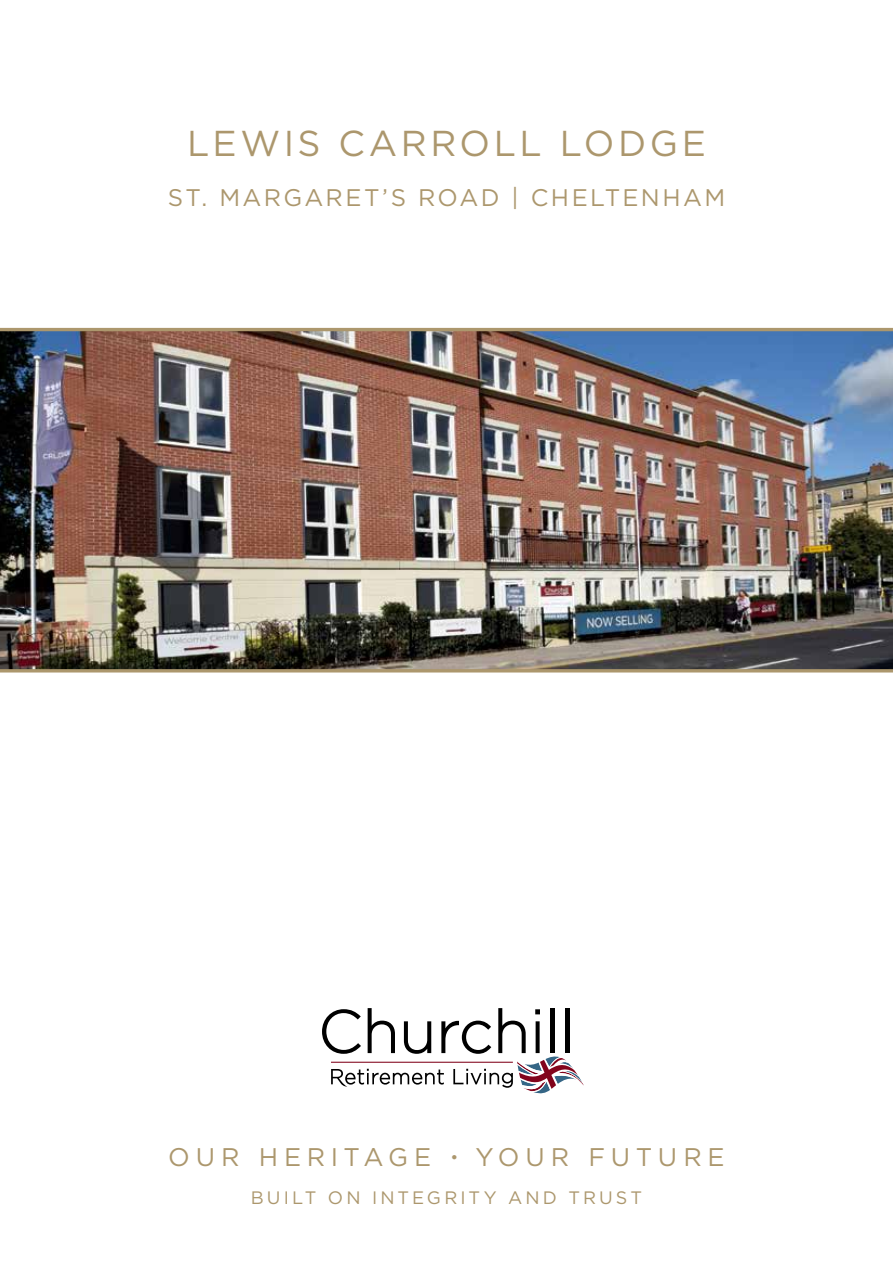
<style>
.page{position:relative;width:893px;height:1263px;background:#fff}
.page>*{position:absolute;margin:0;border:0;box-sizing:border-box;transform-origin:0 0}
.t1{font:36px "Gotham";letter-spacing:.095em;color:#ac976d}
.t2{font:25.5px "Gotham";letter-spacing:.225em;color:#ac976d}
.t3{font:24px "Gotham";letter-spacing:.095em;color:#ac976d}
.t4{font:18px "Gotham";letter-spacing:.17em;color:#ac976d}
.s1{font-size:16.5px}
</style>
<div class="page">
<svg style="left:322px;top:1008px;width:262px;height:86px"></svg>
<img style="left:0;top:331px;width:893px;height:338px">
<hr style="left:0;top:328px;width:893px;height:3px;background:#ac976d">
<hr style="left:0;top:669px;width:893px;height:3px;background:#ac976d">
<h1 class="t1" style="left:187px;top:121px;width:520px">LEWIS CARROLL LODGE</h1>
<p class="t3" style="left:168px;top:183px;width:559px">ST. MARGARET’S ROAD | CHELTENHAM</p>
<p class="t2" style="left:168px;top:1141px;width:558px">OUR HERITAGE <span class="s1">•</span> YOUR FUTURE</p>
<p class="t4" style="left:251px;top:1186px;width:393px">BUILT ON INTEGRITY AND TRUST</p>
</div>
